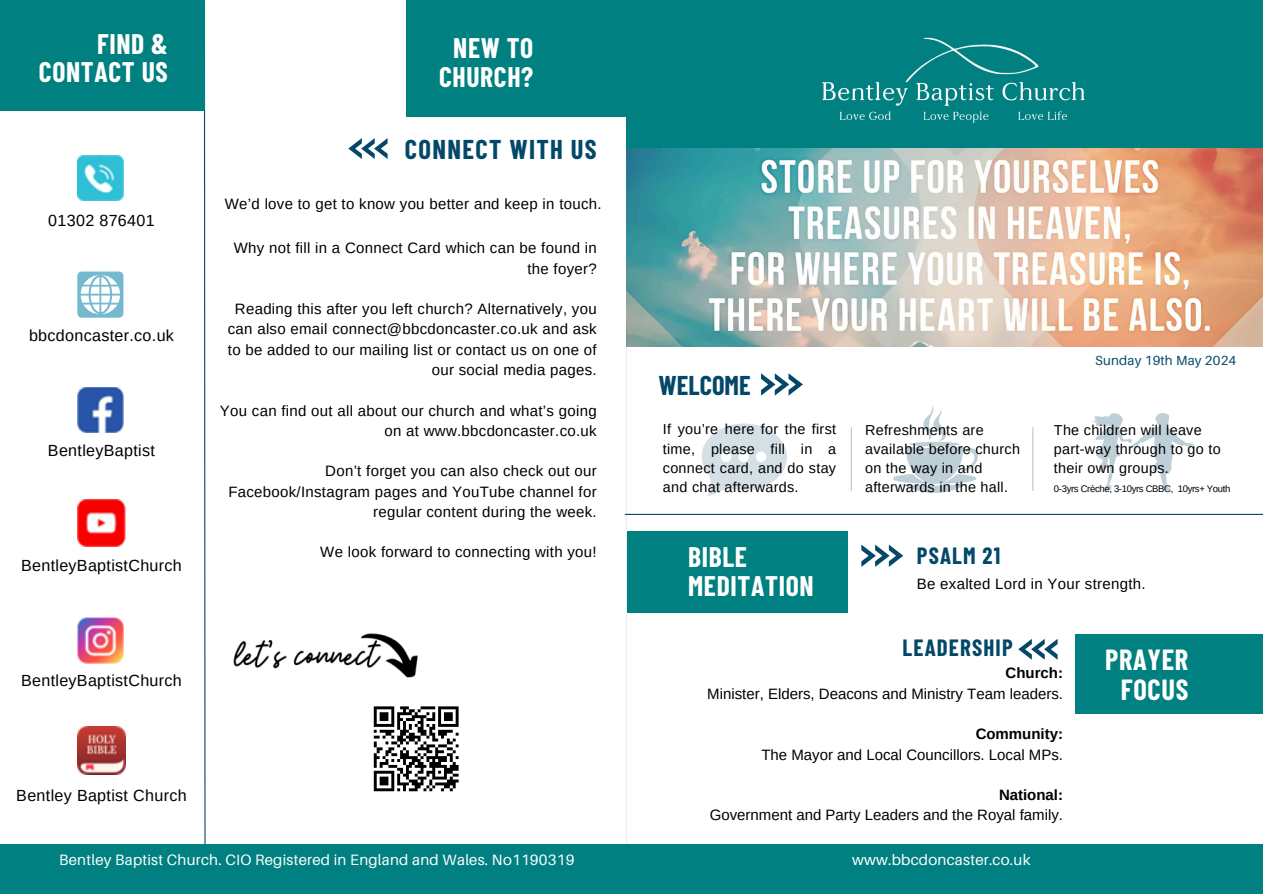
<style>
.page{position:relative;width:1263px;height:894px;background:#fff}
.page>*{position:absolute;margin:0;border:0;box-sizing:border-box;transform-origin:0 0}
.t1{font:700 28.5px/29.5px "Barlow Condensed";letter-spacing:.025em;color:#fff;text-align:center}
.t2{font:700 27.6px/28.2px "Barlow Condensed";letter-spacing:.025em;color:#fff}
.t3{font:700 26.55px "Barlow Condensed";letter-spacing:.05em;color:#044869}
.t4{font:700 26.55px "Barlow Condensed";color:#044869}
.t5{font:700 22.95px "Barlow Condensed";letter-spacing:.05em;color:#044869}
.t6{font:16.05px "Arimo";letter-spacing:.02em;color:#000}
.t7{font:15px/20.2px "Arimo";letter-spacing:.02em;color:#000;text-align:right}
.t8{font:15px/20.2px "Arimo";color:#000;text-align:right}
.t9{font:15px "Aileron";letter-spacing:.015em;color:#fff}
.t10{font:700 15px "Arimo";color:#000}
.t11{font:14.4px/19.2px "Arimo";letter-spacing:.02em;color:#000}
.t12{font:13.2px "Aileron";letter-spacing:.015em;color:#044869}
.t13{font:9.45px "Arimo";letter-spacing:-.035em;color:#000}
.s1{font-weight:700}
</style>
<div class="page">
<div style="left:627px;top:531px;width:220px;height:82px;background:#008080"></div>
<img style="left:627px;top:148px;width:636px;height:198px">
<hr style="left:625px;top:513px;width:638px;height:2px;background:#044869">
<hr style="left:626px;top:322px;width:1px;height:571px;background:#044869">
<div style="left:1075px;top:634px;width:188px;height:79px;background:#008080"></div>
<svg style="left:861px;top:544px;width:42px;height:22px"></svg>
<div style="left:627px;top:0;width:636px;height:148px;background:#008080"></div>
<svg style="left:203px;top:41px;width:3px;height:803px"></svg>
<div style="left:0;top:844px;width:1263px;height:49px;background:#008080"></div>
<img style="left:822px;top:37px;width:263px;height:86px">
<svg style="left:761px;top:373px;width:42px;height:22px"></svg>
<img style="left:77px;top:156px;width:46px;height:45px">
<img style="left:77px;top:388px;width:46px;height:45px">
<img style="left:77px;top:499px;width:49px;height:47px">
<img style="left:77px;top:617px;width:46px;height:46px">
<img style="left:77px;top:726px;width:49px;height:47px">
<div style="left:0;top:0;width:205px;height:110px;background:#008080"></div>
<svg style="left:77px;top:271px;width:46px;height:46px"></svg>
<div style="left:406px;top:0;width:221px;height:116px;background:#008080"></div>
<svg style="left:373px;top:706px;width:86px;height:86px"></svg>
<svg style="left:348px;top:138px;width:40px;height:21px"></svg>
<img style="left:233px;top:633px;width:185px;height:45px">
<svg style="left:1018px;top:639px;width:39px;height:20px"></svg>
<hr style="left:1032px;top:427px;width:1px;height:64px;background:#044869">
<svg style="left:1092px;top:413px;width:102px;height:78px"></svg>
<svg style="left:893px;top:406px;width:85px;height:87px"></svg>
<hr style="left:851px;top:427px;width:1px;height:64px;background:#044869">
<svg style="left:702px;top:423px;width:85px;height:74px"></svg>
<h3 class="t2" style="left:39px;top:29px;width:131px;text-align:right">FIND &amp;<br>CONTACT US</h3>
<p class="t6" style="left:48px;top:212px;width:108px">01302 876401</p>
<h1 class="t6" style="left:29px;top:326px;width:146px">bbcdoncaster.co.uk</h1>
<p class="t6" style="left:48px;top:441px;width:108px">BentleyBaptist</p>
<p class="t6" style="left:21px;top:556px;width:162px">BentleyBaptistChurch</p>
<p class="t2" style="left:439px;top:33px;width:96px;text-align:center">NEW TO<br>CHURCH?</p>
<p class="t3" style="left:405px;top:132px;width:193px">CONNECT WITH US</p>
<h4 class="t7" style="left:225px;top:193px;width:378px">We’d love to get to know you better and keep in touch.</h4>
<h1 class="t7" style="left:234px;top:238px;width:364px">Why not fill in a Connect Card which can be found in the foyer?</h1>
<p class="t7" style="left:228px;top:299px;width:370px;text-align:center">Reading this after you left church? Alternatively, you can also email connect@bbcdoncaster.co.uk and ask</p>
<p class="t7" style="left:228px;top:339px;width:370px">to be added to our mailing list or contact us on one of our social media pages.</p>
<p class="t7" style="left:220px;top:400px;width:378px">You can find out all about our church and what’s going on at www.bbcdoncaster.co.uk</p>
<p class="t7" style="left:228px;top:461px;width:370px">Don’t forget you can also check out our<br>Facebook/Instagram pages and YouTube channel for regular content during the week.</p>
<h4 class="t7" style="left:320px;top:542px;width:278px">We look forward to connecting with you!</h4>
<h3 class="t6" style="left:21px;top:671px;width:162px">BentleyBaptistChurch</h3>
<h3 class="t6" style="left:16px;top:785px;width:172px">Bentley Baptist Church</h3>
<h1 class="t4" style="left:659px;top:368px;width:94px">WELCOME</h1>
<p class="t12" style="left:1095px;top:352px;width:143px">Sunday 19th May 2024</p>
<p class="t11" style="left:663px;top:419px;width:175px;text-align:justify">If you’re here for the first time, please fill in a connect card, and do stay and chat afterwards.</p>
<h2 class="t11" style="left:865px;top:420px;width:157px">Refreshments are available before church on the way in and afterwards in the hall.</h2>
<p class="t11" style="left:1054px;top:420px;width:168px">The children will leave part-way through to go to their own groups.</p>
<h1 class="t13" style="left:1054px;top:483px;width:178px">0-3yrs Crèche, 3-10yrs CBBC, 10yrs+ Youth</h1>
<h3 class="t2" style="left:688px;top:541px;width:127px;line-height:28.8px">BIBLE<br>MEDITATION</h3>
<p class="t5" style="left:917px;top:541px;width:85px">PSALM 21</p>
<h3 class="t7" style="left:917px;top:573px;width:230px">Be exalted Lord in Your strength.</h3>
<h3 class="t5" style="left:902px;top:633px;width:112px">LEADERSHIP</h3>
<h4 class="t10" style="left:1006px;top:664px;width:59px">Church:</h4>
<h4 class="t8" style="left:707px;top:683px;width:357px">Minister, Elders, Deacons and Ministry Team leaders.</h4>
<p class="t8" style="left:761px;top:723px;width:303px"><span class="s1">Community:<br></span>The Mayor and Local Councillors. Local MPs.</p>
<h1 class="t10" style="left:999px;top:786px;width:66px">National:</h1>
<h2 class="t8" style="left:710px;top:804px;width:355px">Government and Party Leaders and the Royal family.</h2>
<p class="t1" style="left:1105px;top:644px;width:85px">PRAYER<br>FOCUS</p>
<h3 class="t9" style="left:59px;top:850px;width:517px">Bentley Baptist Church. CIO Registered in England and Wales. No1190319</h3>
<h3 class="t9" style="left:852px;top:850px;width:180px">www.bbcdoncaster.co.uk</h3>
</div>
